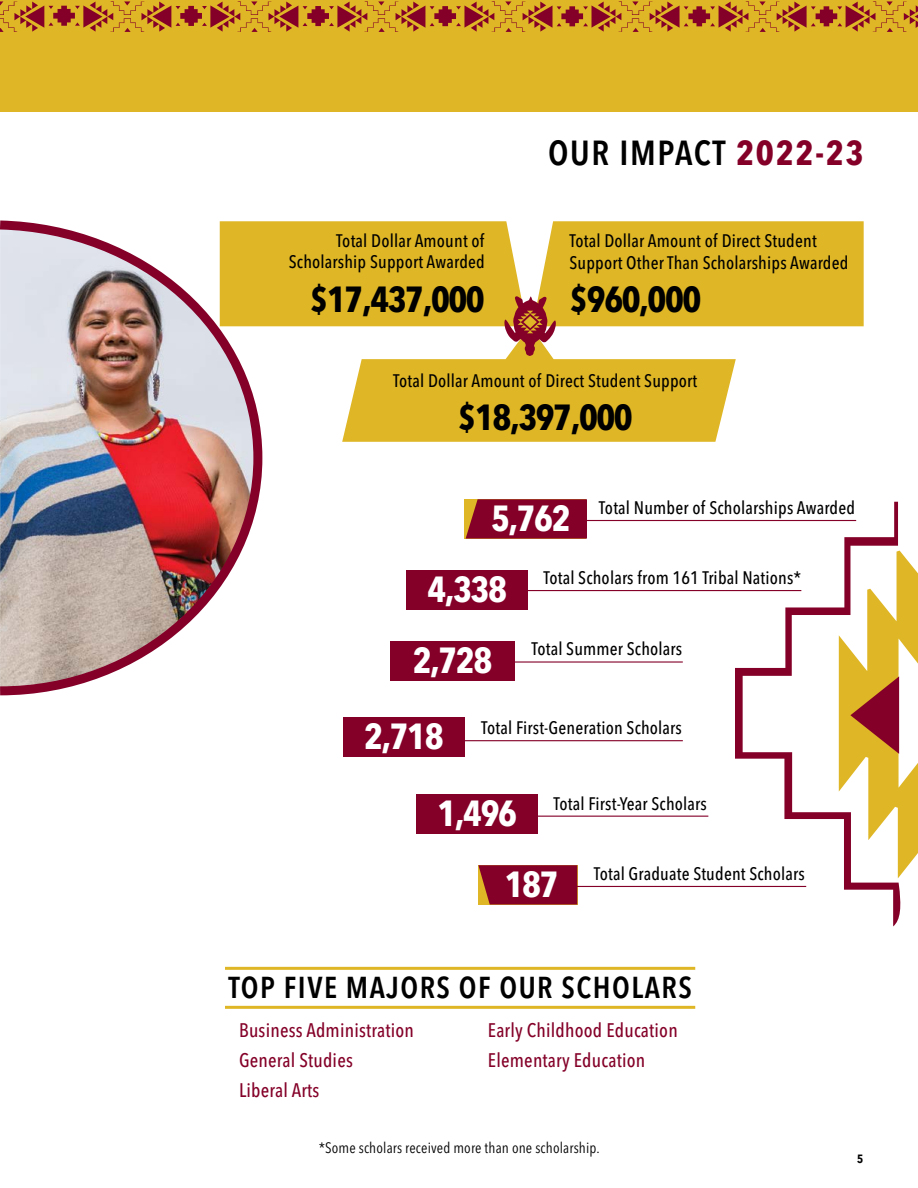
<style>
.page{position:relative;width:918px;height:1188px;background:#fff}
.page>*{position:absolute;margin:0;border:0;box-sizing:border-box;transform-origin:0 0}
.t1{font:700 condensed 36px "Avenir Next LT Pro";letter-spacing:-.04em;color:#000}
.t2{font:700 condensed 36px "Avenir Next LT Pro";letter-spacing:-.04em;color:#fff}
.t3{font:600 condensed 34.5px "Avenir Next LT Pro";letter-spacing:.05em;color:#000}
.t4{font:600 condensed 30px "Avenir Next LT Pro";letter-spacing:.05em;color:#000}
.t5{font:500 condensed 19.5px/30px "Avenir Next LT Pro";letter-spacing:.01em;color:#840029}
.t6{font:500 condensed 18px/21.6px "Avenir Next LT Pro";letter-spacing:.01em;color:#000}
.t7{font:condensed 15px "Avenir Next LT Pro";letter-spacing:.01em;color:#000}
.t8{font:600 condensed 15px "Avenir Next LT Pro";color:#000}
.s1{font-weight:700;color:#840029}
.s2{font-weight:700;font-size:36px;color:#fff}
</style>
<div class="page">
<div style="left:0;top:0;width:918px;height:112px;background:#dfb625"></div>
<svg style="left:0;top:1px;width:918px;height:31px"></svg>
<hr style="left:225px;top:967px;width:470px;height:3px;background:#dfb625">
<hr style="left:225px;top:1006px;width:470px;height:3px;background:#dfb625">
<svg style="left:478px;top:865px;width:99px;height:40px"></svg>
<hr style="left:576px;top:886px;width:230px;height:1px;background:#840029">
<div style="left:417px;top:795px;width:121px;height:39px;background:#840029"></div>
<hr style="left:536px;top:816px;width:172px;height:1px;background:#840029">
<div style="left:343px;top:718px;width:121px;height:39px;background:#840029"></div>
<hr style="left:463px;top:740px;width:220px;height:1px;background:#840029">
<div style="left:390px;top:641px;width:125px;height:39px;background:#840029"></div>
<hr style="left:513px;top:661px;width:170px;height:2px;background:#840029">
<div style="left:406px;top:570px;width:122px;height:40px;background:#840029"></div>
<hr style="left:522px;top:590px;width:279px;height:1px;background:#840029">
<svg style="left:466px;top:499px;width:121px;height:40px"></svg>
<hr style="left:584px;top:520px;width:272px;height:1px;background:#840029">
<svg style="left:902px;top:553px;width:16px;height:320px"></svg>
<svg style="left:735px;top:502px;width:167px;height:424px"></svg>
<svg style="left:342px;top:356px;width:394px;height:86px;fill:#dfb625"></svg>
<svg style="left:267px;top:221px;width:597px;height:135px"></svg>
<img style="left:0;top:220px;width:267px;height:476px">
<p class="t6" style="left:289px;top:230px;width:198px;text-align:right">Total Dollar Amount of<br>Scholarship Support Awarded</p>
<h1 class="t1" style="left:310px;top:277px;width:177px">$17,437,000</h1>
<h2 class="t3" style="left:548px;top:132px;width:317px">OUR IMPACT <span class="s1">2022-23</span></h2>
<p class="t6" style="left:569px;top:230px;width:281px">Total Dollar Amount of Direct Student<br>Support Other Than Scholarships Awarded</p>
<h1 class="t1" style="left:569px;top:277px;width:133px">$960,000</h1>
<p class="t6" style="left:393px;top:370px;width:306px">Total Dollar Amount of Direct Student Support</p>
<h1 class="t1" style="left:458px;top:395px;width:177px">$18,397,000</h1>
<h1 class="t2" style="left:491px;top:496px;width:81px">5,762</h1>
<p class="t6" style="left:599px;top:497px;width:258px">Total Number of Scholarships Awarded</p>
<h1 class="t2" style="left:427px;top:567px;width:81px">4,338</h1>
<p class="t6" style="left:543px;top:567px;width:260px">Total Scholars from 161 Tribal Nations*</p>
<h1 class="t2" style="left:413px;top:638px;width:81px">2,728</h1>
<p class="t6" style="left:531px;top:638px;width:152px">Total Summer Scholars</p>
<p class="t6" style="left:364px;top:717px;width:319px"><span class="s2">2,718</span> Total First-Generation Scholars</p>
<h1 class="t2" style="left:438px;top:792px;width:81px">1,496</h1>
<p class="t6" style="left:554px;top:792px;width:155px">Total First-Year Scholars</p>
<h1 class="t2" style="left:505px;top:862px;width:55px">187</h1>
<p class="t6" style="left:594px;top:863px;width:213px">Total Graduate Student Scholars</p>
<h3 class="t4" style="left:228px;top:970px;width:465px">TOP FIVE MAJORS OF OUR SCHOLARS</h3>
<p class="t5" style="left:239px;top:1015px;width:176px">Business Administration<br>General Studies<br>Liberal Arts</p>
<p class="t5" style="left:488px;top:1015px;width:191px">Early Childhood Education<br>Elementary Education</p>
<p class="t7" style="left:319px;top:1139px;width:283px">*Some scholars received more than one scholarship.</p>
<p class="t8" style="left:857px;top:1149px;width:8px">5</p>
</div>
